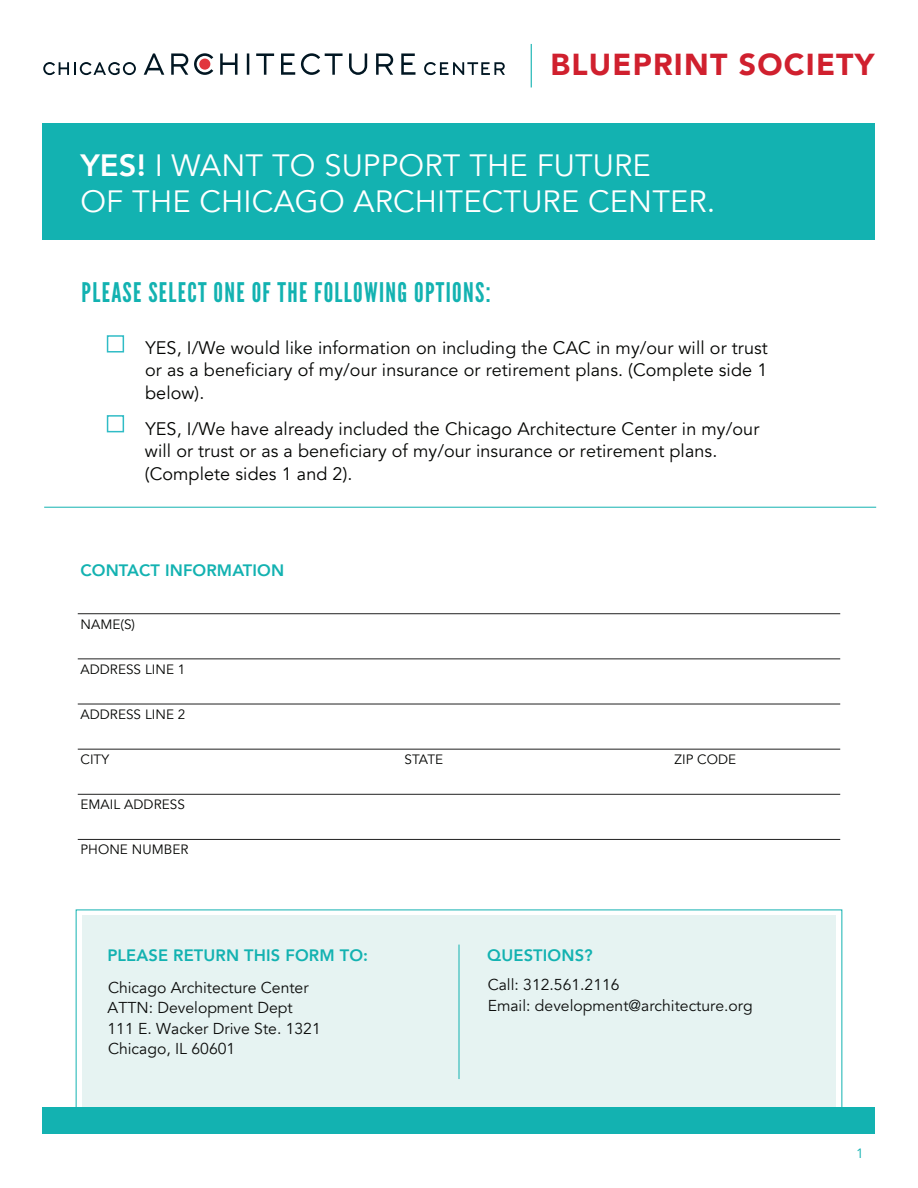
<style>
.page{position:relative;width:918px;height:1188px;background:#fff}
.page>*{position:absolute;margin:0;border:0;box-sizing:border-box;transform-origin:0 0}
.Main_Copy_Avenir_Boo{font:30.75px/35.2px "Avenir";letter-spacing:.005em;color:#fff}
.t1{font:900 30.3px "Avenir";letter-spacing:.04em;color:#d0202e}
.Avenir_Heavy_11pt_Al{font:27px "League Gothic";letter-spacing:.05em;color:#13b2b1}
.t2{font:18px/22.5px "Avenir";letter-spacing:.005em;color:#040503;text-align:justify}
.Avenir_Heavy_11pt_Al-2{font:800 16.5px "Avenir";letter-spacing:.005em;color:#13b2b1}
.t3{font:15.75px/20.5px "Avenir";color:#0c0d0c}
.Avenir_Book_9pt_All{font:13.5px "Avenir";letter-spacing:.005em;color:#040503}
.t4{font:13.5px "Avenir";color:#13b2b1}
.s1{font-weight:800}
</style>
<div class="page">
<div style="left:83px;top:916px;width:753px;height:206px;background:#e6f3f2"></div>
<div style="left:43px;top:123px;width:832px;height:117px;background:#13b2b1"></div>
<div style="left:43px;top:1107px;width:832px;height:27px;background:#13b2b1"></div>
<div style="left:107px;top:335px;width:17px;height:18px;background:#fff;border:2px solid #30bcc6"></div>
<div style="left:107px;top:415px;width:17px;height:17px;background:#fff;border:2px solid #30bcc6"></div>
<hr style="left:78px;top:613px;width:762px;height:1px;background:#212121">
<hr style="left:78px;top:704px;width:762px;height:1px;background:#212121">
<hr style="left:78px;top:659px;width:762px;height:1px;background:#212121">
<hr style="left:78px;top:749px;width:762px;height:1px;background:#212121">
<hr style="left:78px;top:794px;width:762px;height:1px;background:#212121">
<hr style="left:78px;top:839px;width:762px;height:1px;background:#212121">
<hr style="left:44px;top:507px;width:832px;height:1px;background:#13b2b1">
<svg style="left:144px;top:53px;width:272px;height:22px"></svg>
<svg style="left:43px;top:62px;width:93px;height:13px"></svg>
<svg style="left:424px;top:62px;width:81px;height:13px"></svg>
<hr style="left:531px;top:44px;width:1px;height:43px;background:#13b2b1">
<hr style="left:459px;top:945px;width:1px;height:134px;background:#13b2b1">
<p class="t1" style="left:551px;top:38px;width:326px">BLUEPRINT SOCIETY</p>
<p class="Main_Copy_Avenir_Boo" style="left:80px;top:149px;width:637px"><span class="s1">YES!</span> I WANT TO SUPPORT THE FUTURE<br>OF THE CHICAGO ARCHITECTURE CENTER.</p>
<p class="Avenir_Heavy_11pt_Al" style="left:82px;top:276px;width:411px">PLEASE SELECT ONE OF THE FOLLOWING OPTIONS:</p>
<p class="t2" style="left:145px;top:337px;width:624px">YES, I/We would like information on including the CAC in my/our will or trust or as a beneficiary of my/our insurance or retirement plans. (Complete side 1 below).</p>
<p class="t2" style="left:145px;top:418px;width:616px;text-align:left">YES, I/We have already included the Chicago Architecture Center in my/our will or trust or as a beneficiary of my/our insurance or retirement plans. (Complete sides 1 and 2).</p>
<p class="Avenir_Heavy_11pt_Al-2" style="left:80px;top:558px;width:205px">CONTACT INFORMATION</p>
<p class="Avenir_Book_9pt_All" style="left:80px;top:616px;width:56px">NAME(S)</p>
<p class="Avenir_Book_9pt_All" style="left:80px;top:661px;width:107px">ADDRESS LINE 1</p>
<p class="Avenir_Book_9pt_All" style="left:80px;top:706px;width:107px">ADDRESS LINE 2</p>
<p class="Avenir_Book_9pt_All" style="left:80px;top:751px;width:30px">CITY</p>
<p class="Avenir_Book_9pt_All" style="left:404px;top:751px;width:40px">STATE</p>
<p class="Avenir_Book_9pt_All" style="left:674px;top:751px;width:63px">ZIP CODE</p>
<p class="Avenir_Book_9pt_All" style="left:80px;top:796px;width:106px">EMAIL ADDRESS</p>
<p class="Avenir_Book_9pt_All" style="left:80px;top:841px;width:110px">PHONE NUMBER</p>
<p class="Avenir_Heavy_11pt_Al-2" style="left:107px;top:942px;width:262px">PLEASE RETURN THIS FORM TO:</p>
<p class="t3" style="left:108px;top:978px;width:215px">Chicago Architecture Center<br>ATTN: Development Dept<br>111 E. Wacker Drive Ste. 1321<br>Chicago, IL 60601</p>
<p class="Avenir_Heavy_11pt_Al-2" style="left:487px;top:942px;width:107px">QUESTIONS?</p>
<p class="t3" style="left:488px;top:975px;width:267px;line-height:21px">Call: 312.561.2116<br>Email: development@architecture.org</p>
<p class="t4" style="left:856px;top:1145px;width:9px">1</p>
</div>
